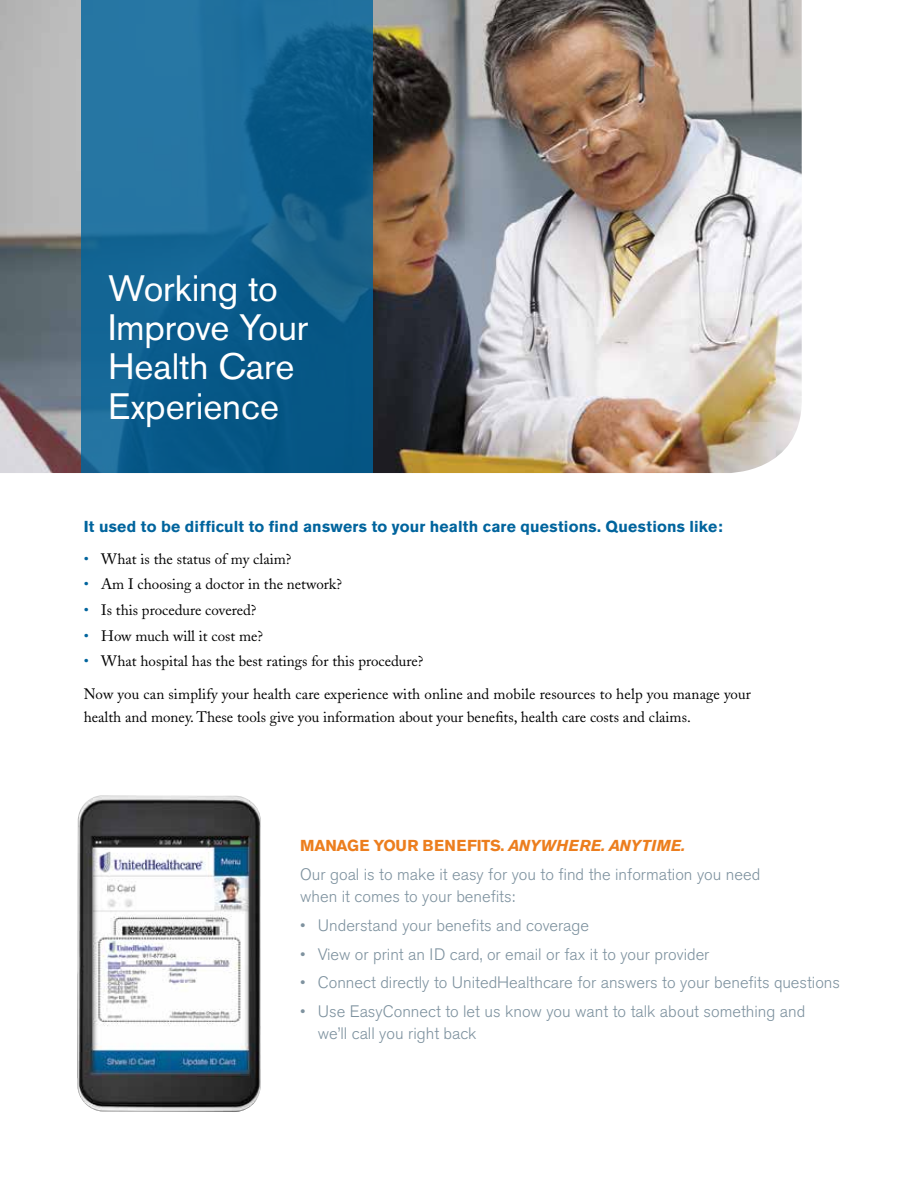
<style>
.page{position:relative;width:918px;height:1188px;background:#fff}
.page>*{position:absolute;margin:0;border:0;box-sizing:border-box;transform-origin:0 0}
.t1{font:36.45px/39.2px "Akzidenz Grotesk BE";letter-spacing:-.005em;color:#fff}
.t2{font:300 16.5px/22.5px "Akzidenz Grotesk BE";color:#7e929f}
.t3{font:700 15.75px "Akzidenz Grotesk BE";letter-spacing:.01em;color:#00649d}
.t4{font:700 15.75px "Akzidenz Grotesk BE";letter-spacing:-.015em;color:#ec7e1e}
.t5{font:15px/22.5px "Adobe Caslon";color:#000}
.s1{color:#00649d}
.s2{font-style:italic}
</style>
<div class="page">
<img style="left:0;top:0;width:802px;height:473px">
<svg style="left:81px;top:0;width:292px;height:473px"></svg>
<img style="left:77px;top:795px;width:184px;height:317px">
<h1 class="t1" style="left:108px;top:269px;width:202px">Working to<br>Improve Your<br>Health Care<br>Experience</h1>
<p class="t3" style="left:84px;top:518px;width:641px">It used to be difficult to find answers to your health care questions. Questions like:</p>
<p class="t5" style="left:84px;top:548px;width:209px"><span class="s1">•</span> What is the status of my claim?</p>
<p class="t5" style="left:84px;top:573px;width:260px"><span class="s1">•</span> Am I choosing a doctor in the network?</p>
<p class="t5" style="left:84px;top:599px;width:174px"><span class="s1">•</span> Is this procedure covered?</p>
<p class="t5" style="left:84px;top:624px;width:181px"><span class="s1">•</span> How much will it cost me?</p>
<p class="t5" style="left:84px;top:650px;width:341px"><span class="s1">•</span> What hospital has the best ratings for this procedure?</p>
<p class="t5" style="left:84px;top:683px;width:669px">Now you can simplify your health care experience with online and mobile resources to help you manage your health and money. These tools give you information about your benefits, health care costs and claims.</p>
<p class="t4" style="left:300px;top:837px;width:387px">MANAGE YOUR BENEFITS. <span class="s2">ANYWHERE. ANYTIME.</span></p>
<p class="t2" style="left:300px;top:863px;width:462px">Our goal is to make it easy for you to find the information you need when it comes to your benefits:</p>
<p class="t2" style="left:300px;top:914px;width:290px">• Understand your benefits and coverage</p>
<p class="t2" style="left:300px;top:943px;width:411px">• View or print an ID card, or email or fax it to your provider</p>
<p class="t2" style="left:300px;top:972px;width:541px">• Connect directly to UnitedHealthcare for answers to your benefits questions</p>
<p class="t2" style="left:318px;top:1000px;width:489px;text-indent:-18px">• Use EasyConnect to let us know you want to talk about something and we’ll call you right back</p>
</div>
